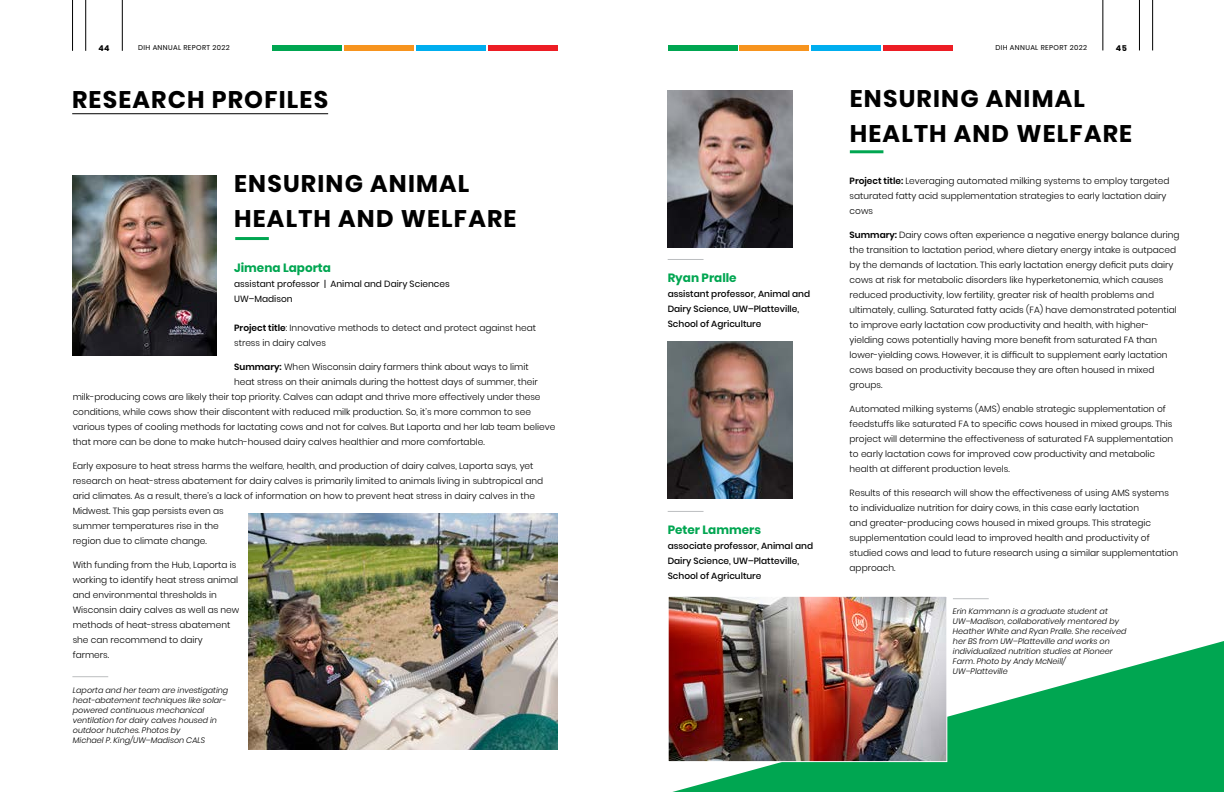
<style>
.page{position:relative;width:1224px;height:792px;background:#fff}
.page>*{position:absolute;margin:0;border:0;box-sizing:border-box;transform-origin:0 0}
.t1{font:700 24px/35px "Poppins";letter-spacing:.05em;color:#000}
.t2{font:700 12px "Poppins";color:#00a651}
.t3{font:300 9px/15px "Poppins";color:#000}
.t4{font:500 9px/15px "Poppins";color:#000}
.t5{font:9px/15px "Poppins";color:#000}
.t6{font:italic 300 8px/10px "Poppins";color:#000}
.t7{font:700 8px "Poppins";color:#000}
.t8{font:7px "Poppins";letter-spacing:.05em;color:#000}
.s1{font-weight:600}
</style>
<div class="page">
<hr style="left:72px;top:0;width:1px;height:51px;background:#000">
<hr style="left:86px;top:0;width:1px;height:51px;background:#000">
<hr style="left:122px;top:0;width:1px;height:51px;background:#000">
<hr style="left:1139px;top:0;width:1px;height:50px;background:#000">
<hr style="left:1152px;top:0;width:1px;height:50px;background:#000">
<hr style="left:1103px;top:0;width:1px;height:50px;background:#000">
<div style="left:668px;top:45px;width:70px;height:6px;background:#00a651"></div>
<div style="left:739px;top:45px;width:70px;height:6px;background:#f7941e"></div>
<div style="left:811px;top:45px;width:70px;height:6px;background:#00aeef"></div>
<div style="left:883px;top:45px;width:70px;height:6px;background:#ed1d24"></div>
<div style="left:272px;top:45px;width:70px;height:6px;background:#00a651"></div>
<div style="left:344px;top:45px;width:70px;height:6px;background:#f7941e"></div>
<div style="left:416px;top:45px;width:70px;height:6px;background:#00aeef"></div>
<div style="left:488px;top:45px;width:69px;height:6px;background:#ed1d24"></div>
<img style="left:72px;top:175px;width:144px;height:180px">
<hr style="left:235px;top:237px;width:34px;height:3px;background:#00a651">
<hr style="left:72px;top:676px;width:36px;height:1px;background:#bcbec0">
<img style="left:248px;top:514px;width:309px;height:236px">
<img style="left:668px;top:342px;width:125px;height:157px">
<hr style="left:668px;top:259px;width:36px;height:1px;background:#bcbec0">
<hr style="left:668px;top:511px;width:36px;height:1px;background:#bcbec0">
<hr style="left:850px;top:150px;width:33px;height:3px;background:#00a651">
<img style="left:668px;top:91px;width:125px;height:156px">
<svg style="left:672px;top:641px;width:552px;height:151px;fill:#00a651"></svg>
<img style="left:670px;top:598px;width:275px;height:162px">
<div style="left:668px;top:596px;width:279px;height:166px;border:1px solid #fff"></div>
<hr style="left:953px;top:598px;width:36px;height:1px;background:#bcbec0">
<hr style="left:72px;top:113px;width:256px;height:1px;background:#000">
<p class="t7" style="left:98px;top:43px;width:13px">44</p>
<p class="t8" style="left:138px;top:43px;width:93px">DIH ANNUAL REPORT 2022</p>
<p class="t8" style="left:995px;top:43px;width:93px">DIH ANNUAL REPORT 2022</p>
<p class="t7" style="left:1116px;top:43px;width:12px">45</p>
<h1 class="t1" style="left:72px;top:82px;width:257px">RESEARCH PROFILES</h1>
<h1 class="t1" style="left:234px;top:166px;width:284px">ENSURING ANIMAL<br>HEALTH AND WELFARE</h1>
<h2 class="t2" style="left:234px;top:261px;width:98px">Jimena Laporta</h2>
<p class="t5" style="left:234px;top:277px;width:217px">assistant professor | Animal and Dairy Sciences<br>UW–Madison</p>
<p class="t3" style="left:234px;top:320px;width:303px"><span class="s1">Project title</span>: Innovative methods to detect and protect against heat stress in dairy calves</p>
<p class="t3" style="left:234px;top:359px;width:296px"><span class="s1">Summary:</span> When Wisconsin dairy farmers think about ways to limit</p>
<p class="t3" style="left:234px;top:374px;width:305px">heat stress on their animals during the hottest days of summer, their</p>
<p class="t3" style="left:73px;top:389px;width:469px">milk-producing cows are likely their top priority. Calves can adapt and thrive more effectively under these</p>
<p class="t3" style="left:73px;top:404px;width:460px">conditions, while cows show their discontent with reduced milk production. So, it’s more common to see</p>
<p class="t3" style="left:73px;top:419px;width:484px">various types of cooling methods for lactating cows and not for calves. But Laporta and her lab team believe</p>
<p class="t3" style="left:73px;top:434px;width:414px">that more can be done to make hutch-housed dairy calves healthier and more comfortable.</p>
<p class="t3" style="left:73px;top:458px;width:472px">Early exposure to heat stress harms the welfare, health, and production of dairy calves, Laporta says, yet research on heat-stress abatement for dairy calves is primarily limited to animals living in subtropical and arid climates. As a result, there’s a lack of information on how to prevent heat stress in dairy calves in the Midwest. This gap persists even as<br>summer temperatures rise in the<br>region due to climate change.</p>
<p class="t3" style="left:73px;top:557px;width:168px">With funding from the Hub, Laporta is working to identify heat stress animal and environmental thresholds in<br>Wisconsin dairy calves as well as new methods of heat-stress abatement she can recommend to dairy farmers.</p>
<p class="t6" style="left:73px;top:685px;width:157px">Laporta and her team are investigating heat-abatement techniques like solar&shy;powered continuous mechanical ventilation for dairy calves housed in outdoor hutches. Photos by<br>Michael P. King/UW–Madison CALS</p>
<h2 class="t2" style="left:668px;top:270px;width:71px">Ryan Pralle</h2>
<p class="t4" style="left:668px;top:286px;width:144px">assistant professor, Animal and<br>Dairy Science, UW–Platteville,<br>School of Agriculture</p>
<h2 class="t2" style="left:668px;top:523px;width:95px">Peter Lammers</h2>
<p class="t4" style="left:668px;top:539px;width:147px">associate professor, Animal and<br>Dairy Science, UW–Platteville,<br>School of Agriculture</p>
<h1 class="t1" style="left:850px;top:81px;width:284px">ENSURING ANIMAL<br>HEALTH AND WELFARE</h1>
<p class="t3" style="left:850px;top:173px;width:321px"><span class="s1">Project title:</span> Leveraging automated milking systems to employ targeted saturated fatty acid supplementation strategies to early lactation dairy cows</p>
<p class="t3" style="left:850px;top:227px;width:331px"><span class="s1">Summary:</span> Dairy cows often experience a negative energy balance during the transition to lactation period, where dietary energy intake is outpaced by the demands of lactation. This early lactation energy deficit puts dairy cows at risk for metabolic disorders like hyperketonemia, which causes reduced productivity, low fertility, greater risk of health problems and ultimately, culling. Saturated fatty acids (FA) have demonstrated potential to improve early lactation cow productivity and health, with higher&shy;yielding cows potentially having more benefit from saturated FA than lower-yielding cows. However, it is difficult to supplement early lactation cows based on productivity because they are often housed in mixed groups.</p>
<p class="t3" style="left:850px;top:401px;width:325px">Automated milking systems (AMS) enable strategic supplementation of feedstuffs like saturated FA to specific cows housed in mixed groups. This project will determine the effectiveness of saturated FA supplementation to early lactation cows for improved cow productivity and metabolic health at different production levels.</p>
<p class="t3" style="left:850px;top:485px;width:330px">Results of this research will show the effectiveness of using AMS systems to individualize nutrition for dairy cows, in this case early lactation<br>and greater-producing cows housed in mixed groups. This strategic supplementation could lead to improved health and productivity of studied cows and lead to future research using a similar supplementation approach.</p>
<p class="t6" style="left:953px;top:606px;width:175px">Erin Kammann is a graduate student at UW–Madison, collaboratively mentored by Heather White and Ryan Pralle. She received her BS from UW–Platteville and works on individualized nutrition studies at Pioneer Farm. Photo by Andy McNeill/<br>UW–Platteville</p>
</div>
